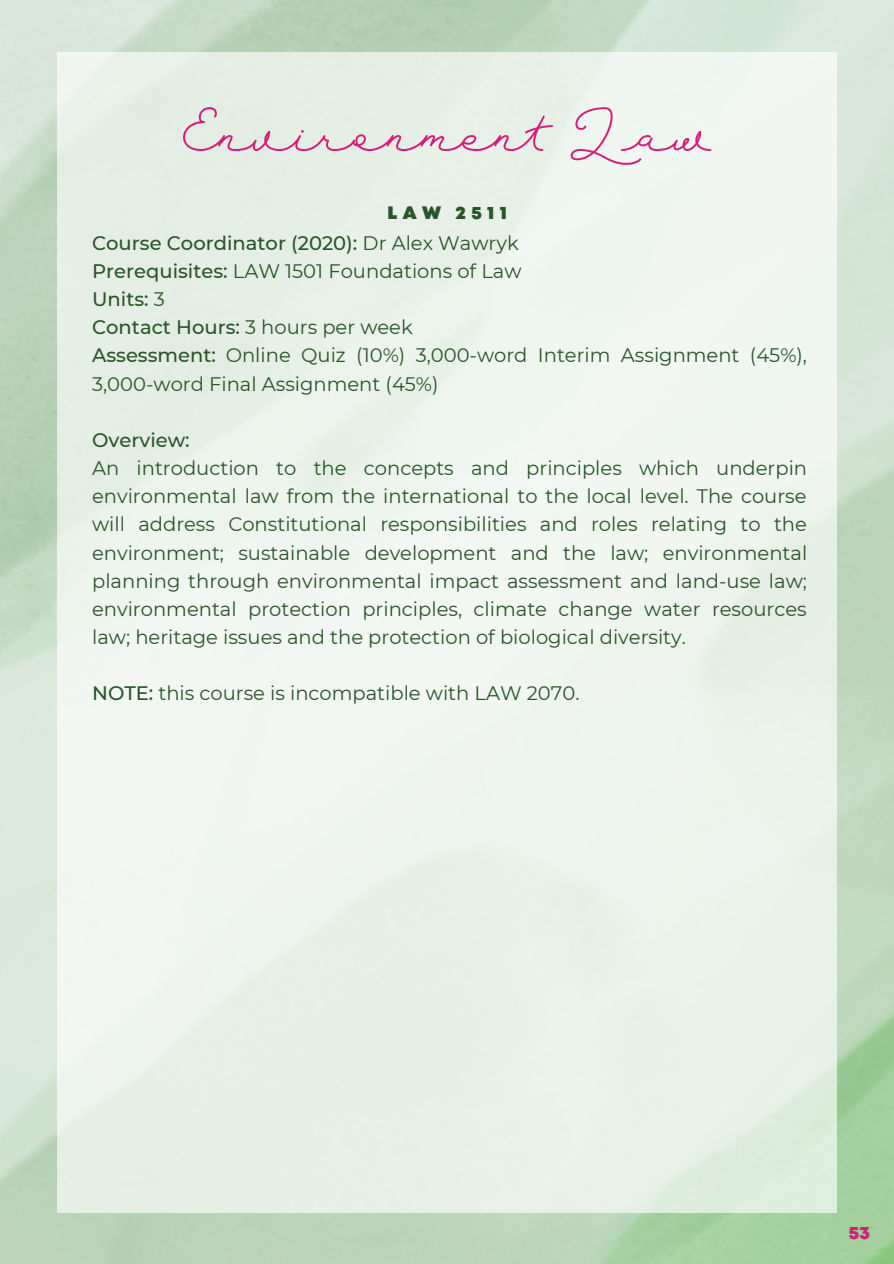
<style>
.page{position:relative;width:894px;height:1264px;background:#fff}
.page>*{position:absolute;margin:0;border:0;box-sizing:border-box;transform-origin:0 0}
.t1{font:65.1px "Sansterdam Light Script";color:#d81d78}
.t2{font:19.5px/28.2px "Montserrat";color:#2a5429}
.t3{font:500 19.5px "Montserrat";color:#2a5429}
.t4{font:900 18px "Mont";letter-spacing:.3em;color:#2a5429}
.t5{font:900 18px "Mont";color:#d81d78}
.s1{font-weight:500}
</style>
<div class="page">
<img style="left:0;top:0;width:893px;height:1263px">
<div style="left:57px;top:52px;width:779px;height:1160px;background:#edf4ed"></div>
<h1 class="t1" style="left:184px;top:102px;width:528px">Environment Law</h1>
<p class="t4" style="left:387px;top:206px;width:121px">LAW 2511</p>
<p class="t2" style="left:92px;top:229px;width:716px"><span class="s1">Course Coordinator (2020):</span> Dr Alex Wawryk<br><span class="s1">Prerequisites:</span> LAW 1501 Foundations of Law<br><span class="s1">Units:</span> 3<br><span class="s1">Contact Hours:</span> 3 hours per week<br><span class="s1">Assessment:</span> Online Quiz (10%) 3,000-word Interim Assignment (45%), 3,000-word Final Assignment (45%)</p>
<p class="t3" style="left:92px;top:428px;width:99px">Overview:</p>
<p class="t2" style="left:92px;top:454px;width:716px;text-align:justify">An introduction to the concepts and principles which underpin environmental law from the international to the local level. The course will address Constitutional responsibilities and roles relating to the environment; sustainable development and the law; environmental planning through environmental impact assessment and land-use law; environmental protection principles, climate change water resources law; heritage issues and the protection of biological diversity.</p>
<p class="t2" style="left:92px;top:679px;width:488px"><span class="s1">NOTE:</span> this course is incompatible with LAW 2070.</p>
<p class="t5" style="left:848px;top:1225px;width:23px">53</p>
</div>
